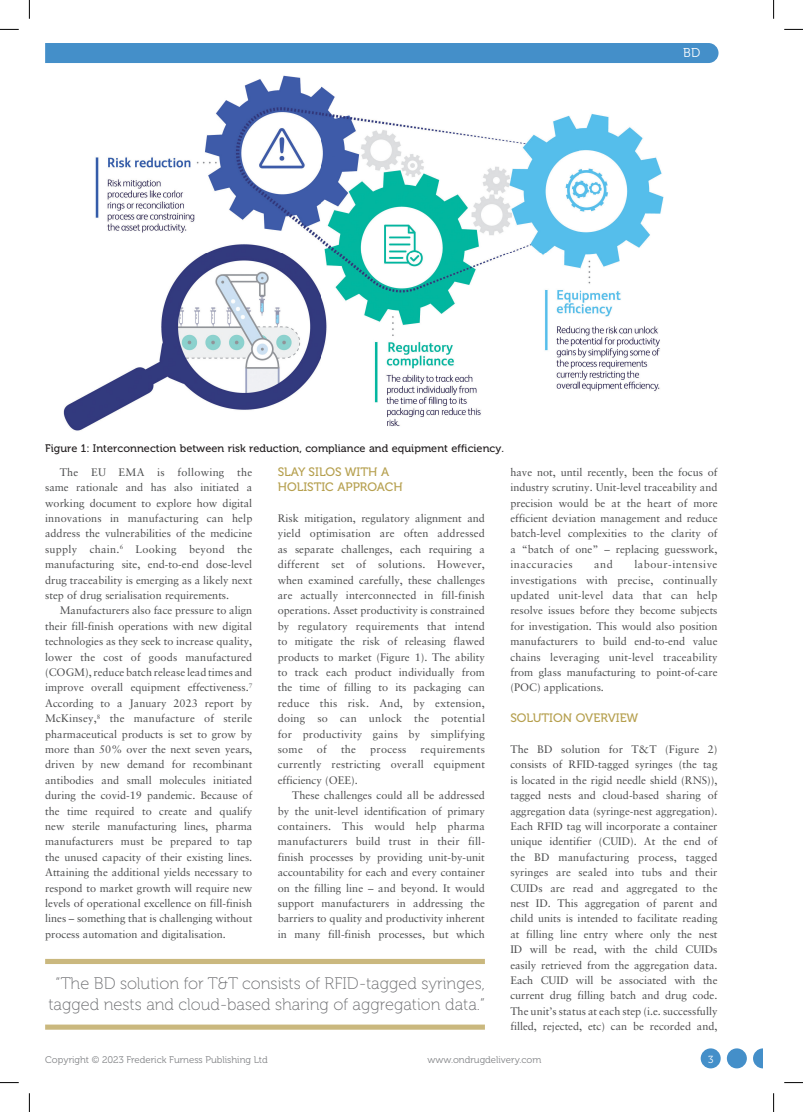
<style>
.page{position:relative;width:803px;height:1112px;background:#fff}
.page>*{position:absolute;margin:0;border:0;box-sizing:border-box;transform-origin:0 0}
.t1{font:16.62px/20.5px "Museo 100";color:#6c6d70;text-align:center}
.t2{font:12.88px "Museo 300";color:#fff}
.t3{font:12.12px/15.4px "Museo 500";color:#b6a04f}
.t4{font:10.88px/15.4px "Sabon LT Std";color:#4b4c4d;text-align:justify}
.t5{font:10.88px "Museo 500";letter-spacing:.005em;color:#231f20}
.t6{font:10.88px "Sabon LT Std";letter-spacing:.025em;color:#4b4c4d}
.t7{font:10.25px "Museo 300";color:#fff}
.t8{font:9.62px "Museo 300";color:#808285}
</style>
<div class="page">
<div style="left:45px;top:43px;width:673px;height:20px;background:#448fc9"></div>
<div style="left:45px;top:958px;width:440px;height:5px;background:#cab87e"></div>
<div style="left:45px;top:1024px;width:440px;height:5px;background:#cab87e"></div>
<img style="left:63px;top:75px;width:601px;height:356px">
<svg style="left:753px;top:1048px;width:10px;height:20px"></svg>
<div style="left:727px;top:1048px;width:20px;height:20px;background:#448fc9;border-radius:50%"></div>
<div style="left:701px;top:1048px;width:20px;height:20px;background:#448fc9;border-radius:50%"></div>
<svg style="left:0;top:29px;width:19px;height:1px"></svg>
<svg style="left:784px;top:29px;width:19px;height:1px"></svg>
<svg style="left:0;top:1082px;width:19px;height:1px"></svg>
<svg style="left:784px;top:1082px;width:19px;height:1px"></svg>
<svg style="left:29px;top:0;width:1px;height:19px"></svg>
<svg style="left:29px;top:1093px;width:1px;height:18px"></svg>
<svg style="left:773px;top:0;width:1px;height:19px"></svg>
<svg style="left:773px;top:1093px;width:1px;height:18px"></svg>
<p class="t5" style="left:45px;top:441px;width:460px">Figure 1: Interconnection between risk reduction, compliance and equipment efficiency.</p>
<p class="t2" style="left:683px;top:46px;width:19px">BD</p>
<p class="t4" style="left:45px;top:464px;width:209px;text-indent:15px">The EU EMA is following the same rationale and has also initiated a working document to explore how digital innovations in manufacturing can help address the vulnerabilities of the medicine supply chain.<sup>6</sup> Looking beyond the manufacturing site, end-to-end dose-level drug traceability is emerging as a likely next step of drug serialisation requirements.</p>
<p class="t4" style="left:45px;top:602px;width:209px;text-indent:15px">Manufacturers also face pressure to align their fill-finish operations with new digital technologies as they seek to increase quality, lower the cost of goods manufactured (COGM), reduce batch release lead times and improve overall equipment effectiveness.<sup>7<br></sup>According to a January 2023 report by McKinsey,<sup>8</sup> the manufacture of sterile pharmaceutical products is set to grow by more than 50% over the next seven years, driven by new demand for recombinant antibodies and small molecules initiated during the covid-19 pandemic. Because of the time required to create and qualify new sterile manufacturing lines, pharma manufacturers must be prepared to tap the unused capacity of their existing lines.<br>Attaining the additional yields necessary to respond to market growth will require new levels of operational excellence on fill-finish lines – something that is challenging without process automation and digitalisation.</p>
<p class="t3" style="left:278px;top:464px;width:126px">SLAY SILOS WITH A<br>HOLISTIC APPROACH</p>
<p class="t4" style="left:278px;top:510px;width:209px">Risk mitigation, regulatory alignment and yield optimisation are often addressed as separate challenges, each requiring a different set of solutions. However, when examined carefully, these challenges are actually interconnected in fill-finish operations. Asset productivity is constrained by regulatory requirements that intend to mitigate the risk of releasing flawed products to market (Figure 1). The ability to track each product individually from the time of filling to its packaging can reduce this risk. And, by extension, doing so can unlock the potential for productivity gains by simplifying some</p>
<p class="t4" style="left:317px;top:741px;width:11px">of</p>
<p class="t4" style="left:341px;top:741px;width:17px">the</p>
<p class="t6" style="left:370px;top:742px;width:38px">process</p>
<p class="t4" style="left:278px;top:741px;width:209px;text-indent:143px">requirements currently restricting overall equipment efficiency (OEE).</p>
<p class="t4" style="left:278px;top:787px;width:209px;text-indent:15px">These challenges could all be addressed by the unit-level identification of primary containers. This would help pharma manufacturers build trust in their fill&shy;finish processes by providing unit-by-unit accountability for each and every container on the filling line – and beyond. It would support manufacturers in addressing the barriers to quality and productivity inherent in many fill-finish processes, but which</p>
<h1 class="t1" style="left:48px;top:973px;width:438px">“The BD solution for T&amp;T consists of RFID-tagged syringes, tagged nests and cloud-based sharing of aggregation data.”</h1>
<p class="t4" style="left:510px;top:464px;width:209px">have not, until recently, been the focus of industry scrutiny. Unit-level traceability and precision would be at the heart of more efficient deviation management and reduce batch-level complexities to the clarity of a “batch of one” – replacing guesswork, inaccuracies</p>
<p class="t4" style="left:510px;top:556px;width:209px;text-indent:124px">labour-intensive investigations with precise, continually updated unit-level data that can help resolve issues before they become subjects for investigation. This would also position manufacturers to build end-to-end value chains leveraging unit-level traceability from glass manufacturing to point-of-care (POC) applications.</p>
<p class="t3" style="left:510px;top:710px;width:129px">SOLUTION OVERVIEW</p>
<p class="t4" style="left:510px;top:741px;width:209px">The BD solution for T&amp;T (Figure 2) consists of RFID-tagged syringes (the tag is located in the rigid needle shield (RNS)), tagged nests and cloud-based sharing of aggregation data (syringe-nest aggregation).<br>Each RFID tag will incorporate a container unique identifier (CUID). At the end of the BD manufacturing process, tagged syringes are sealed into tubs and their CUIDs are read and aggregated to the nest ID. This aggregation of parent and child units is intended to facilitate reading at filling line entry where only the nest ID will be read, with the child CUIDs easily retrieved from the aggregation data.<br>Each CUID will be associated with the current drug filling batch and drug code.<br>The unit’s status at each step (i.e. successfully filled, rejected, etc) can be recorded and,</p>
<p class="t4" style="left:594px;top:556px;width:20px">and</p>
<p class="t8" style="left:45px;top:1053px;width:224px">Copyright © 2023 Frederick Furness Publishing Ltd</p>
<p class="t8" style="left:427px;top:1053px;width:115px">www.ondrugdelivery.com</p>
<p class="t7" style="left:708px;top:1053px;width:7px">3</p>
</div>
